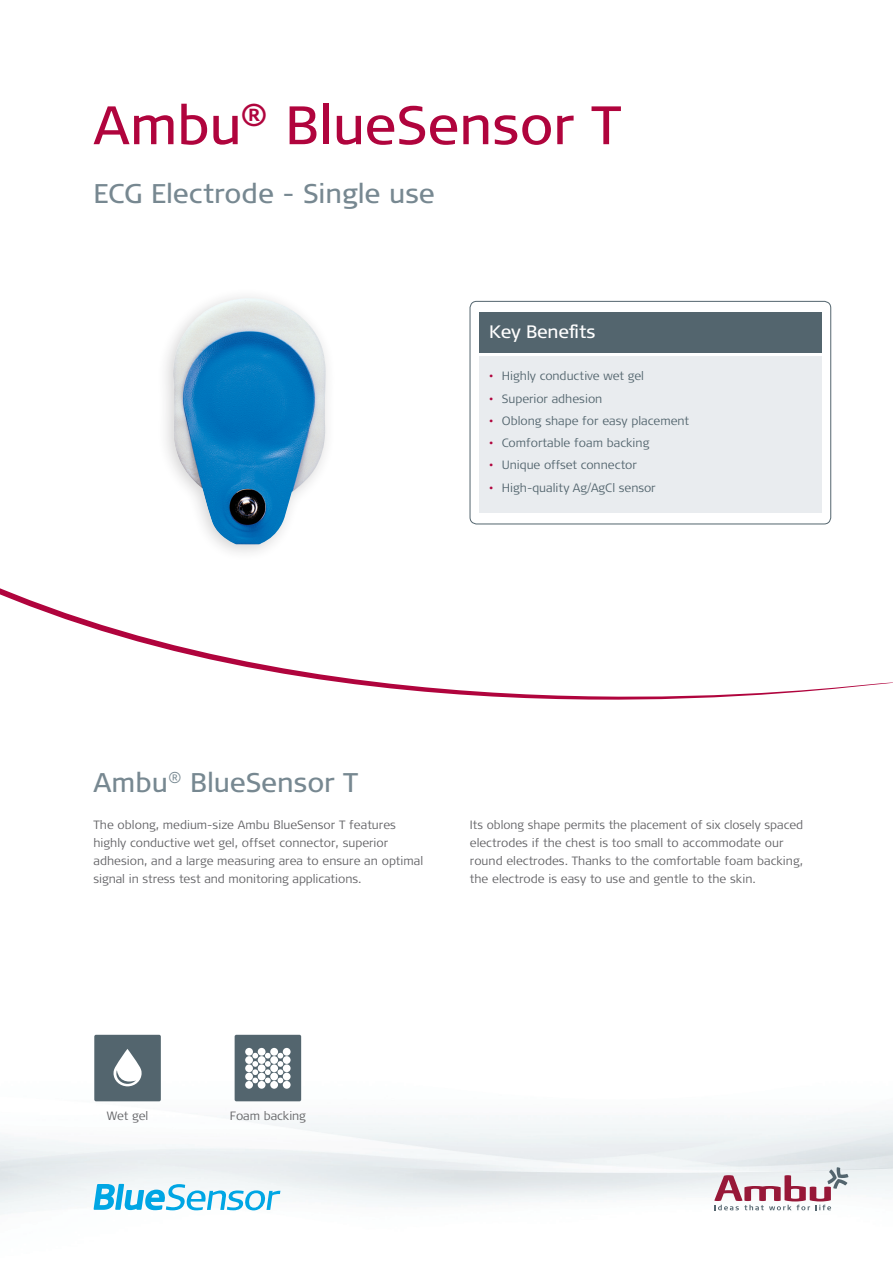
<style>
.page{position:relative;width:893px;height:1263px;background:#fff}
.page>*{position:absolute;margin:0;border:0;box-sizing:border-box;transform-origin:0 0}
.Headline{font:54px "Signa OT";color:#b0043d}
.Subheadline_18_37{font:27px "Signa OT";color:#778891}
.t1{font:18px "Signa OT";letter-spacing:-.01em;color:#fff}
.Manchet{font:300 12px/18px "Signa OT";color:#636366}
.t2{font:300 12px "Signa OT";color:#53656e}
.Brød_9_12{font:300 12px "Signa OT";letter-spacing:-.005em;color:#636366}
.s1{color:#b0043d}
</style>
<div class="page">
<svg style="left:0;top:588px;width:893px;height:112px"></svg>
<img style="left:0;top:1079px;width:893px;height:136px">
<svg style="left:714px;top:1167px;width:134px;height:43px"></svg>
<div style="left:470px;top:301px;width:361px;height:223px;border:1px solid #53656e;border-radius:7px"></div>
<div style="left:479px;top:356px;width:342px;height:157px;background:#e9ecef"></div>
<div style="left:479px;top:312px;width:342px;height:40px;background:#53656e"></div>
<div style="left:156px;top:287px;width:181px;height:275px;background:#231f20;opacity:.2"></div>
<img style="left:172px;top:298px;width:156px;height:246px">
<div style="left:94px;top:1035px;width:67px;height:66px;background:#53656e;border-radius:2px"></div>
<svg style="left:114px;top:1049px;width:28px;height:37px"></svg>
<div style="left:235px;top:1035px;width:66px;height:66px;background:#53656e;border-radius:2px"></div>
<div style="left:245px;top:1064px;width:8px;height:8px;background:#fff;border-radius:50%"></div>
<div style="left:258px;top:1064px;width:7px;height:8px;background:#fff;border-radius:50%"></div>
<div style="left:270px;top:1064px;width:8px;height:8px;background:#fff;border-radius:50%"></div>
<div style="left:283px;top:1064px;width:8px;height:8px;background:#fff;border-radius:50%"></div>
<div style="left:245px;top:1056px;width:8px;height:8px;background:#fff;border-radius:50%"></div>
<div style="left:258px;top:1056px;width:7px;height:8px;background:#fff;border-radius:50%"></div>
<div style="left:270px;top:1056px;width:8px;height:8px;background:#fff;border-radius:50%"></div>
<div style="left:283px;top:1056px;width:8px;height:8px;background:#fff;border-radius:50%"></div>
<div style="left:245px;top:1048px;width:8px;height:8px;background:#fff;border-radius:50%"></div>
<div style="left:258px;top:1048px;width:7px;height:8px;background:#fff;border-radius:50%"></div>
<div style="left:270px;top:1048px;width:8px;height:8px;background:#fff;border-radius:50%"></div>
<div style="left:283px;top:1048px;width:8px;height:8px;background:#fff;border-radius:50%"></div>
<div style="left:245px;top:1081px;width:8px;height:8px;background:#fff;border-radius:50%"></div>
<div style="left:258px;top:1081px;width:7px;height:8px;background:#fff;border-radius:50%"></div>
<div style="left:270px;top:1081px;width:8px;height:8px;background:#fff;border-radius:50%"></div>
<div style="left:283px;top:1081px;width:8px;height:8px;background:#fff;border-radius:50%"></div>
<div style="left:245px;top:1073px;width:8px;height:7px;background:#fff;border-radius:50%"></div>
<svg style="left:278px;top:1053px;width:5px;height:30px"></svg>
<svg style="left:265px;top:1053px;width:6px;height:30px"></svg>
<svg style="left:252px;top:1053px;width:6px;height:30px"></svg>
<div style="left:258px;top:1073px;width:7px;height:7px;background:#fff;border-radius:50%"></div>
<div style="left:270px;top:1073px;width:8px;height:7px;background:#fff;border-radius:50%"></div>
<div style="left:283px;top:1073px;width:8px;height:7px;background:#fff;border-radius:50%"></div>
<svg style="left:94px;top:1184px;width:186px;height:26px"></svg>
<p class="Headline" style="left:94px;top:94px;width:529px">Ambu<sup>®</sup> BlueSensor T</p>
<p class="Subheadline_18_37" style="left:94px;top:178px;width:343px">ECG Electrode - Single use</p>
<p class="t1" style="left:489px;top:321px;width:108px">Key Benefits</p>
<p class="t2" style="left:489px;top:369px;width:156px"><span class="s1">•</span> Highly conductive wet gel</p>
<p class="t2" style="left:489px;top:391px;width:115px"><span class="s1">•</span> Superior adhesion</p>
<p class="t2" style="left:489px;top:414px;width:202px"><span class="s1">•</span> Oblong shape for easy placement</p>
<p class="t2" style="left:489px;top:436px;width:162px"><span class="s1">•</span> Comfortable foam backing</p>
<p class="t2" style="left:489px;top:458px;width:149px"><span class="s1">•</span> Unique offset connector</p>
<p class="t2" style="left:489px;top:480px;width:168px"><span class="s1">•</span> High-quality Ag/AgCl sensor</p>
<p class="Subheadline_18_37" style="left:94px;top:767px;width:266px">Ambu<sup>®</sup> BlueSensor T</p>
<p class="Manchet" style="left:94px;top:816px;width:331px">The oblong, medium-size Ambu BlueSensor T features highly conductive wet gel, offset connector, superior adhesion, and a large measuring area to ensure an optimal signal in stress test and monitoring applications.</p>
<p class="Manchet" style="left:470px;top:816px;width:335px">Its oblong shape permits the placement of six closely spaced electrodes if the chest is too small to accommodate our round electrodes. Thanks to the comfortable foam backing, the electrode is easy to use and gentle to the skin.</p>
<p class="Brød_9_12" style="left:107px;top:1109px;width:43px">Wet gel</p>
<p class="Brød_9_12" style="left:230px;top:1109px;width:78px">Foam backing</p>
</div>
